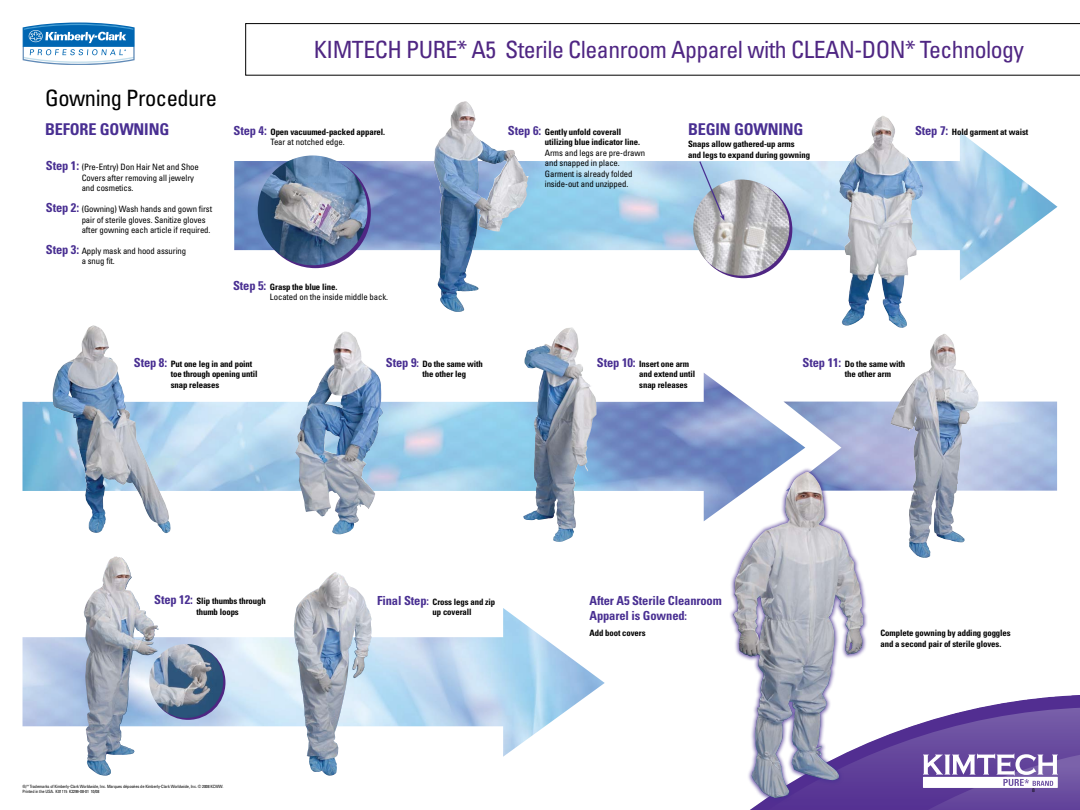
<style>
.page{position:relative;width:1080px;height:810px;background:#fff}
.page>*{position:absolute;margin:0;border:0;box-sizing:border-box;transform-origin:0 0}
.t1{font:condensed 23.75px "Univers LT Std";letter-spacing:-.02em;color:#4f2683}
.t2{font:condensed 22.5px "Univers LT Std";letter-spacing:-.02em;color:#000}
.t3{font:700 condensed 16.25px "Univers LT Std";letter-spacing:-.01em;color:#492f92}
.t4{font:700 condensed 12.5px/15px "Univers LT Std";letter-spacing:-.01em;color:#492f92}
.t5{font:700 condensed 8.75px/10.5px "Univers LT Std";letter-spacing:-.01em;color:#000}
.t6{font:condensed 8.75px/10.5px "Univers LT Std";letter-spacing:-.01em;color:#000}
.t7{font:5px "Arial";color:#000}
.t8{font:condensed 4.38px/5px "Univers LT Std";letter-spacing:-.02em;color:#000}
.s1{font-size:12.5px;color:#492f92}
.s2{font-weight:400}
.s3{font-weight:700;font-size:12.5px;color:#492f92}
.s4{font-weight:700}
.s5{font-size:11.25px;color:#492f92}
.s6{font-size:11.25px}
</style>
<div class="page">
<svg style="left:750px;top:695px;width:330px;height:115px"></svg>
<svg style="left:245px;top:23px;width:835px;height:53px"></svg>
<svg style="left:23px;top:22px;width:112px;height:43px"></svg>
<img style="left:22px;top:373px;width:783px;height:148px">
<svg style="left:766px;top:706px;width:314px;height:104px"></svg>
<img style="left:234px;top:132px;width:824px;height:149px">
<img style="left:22px;top:608px;width:583px;height:149px">
<img style="left:783px;top:402px;width:274px;height:89px">
<svg style="left:260px;top:157px;width:111px;height:111px"></svg>
<img style="left:258px;top:155px;width:110px;height:110px;border-radius:55px">
<img style="left:434px;top:101px;width:32px;height:209px">
<img style="left:839px;top:116px;width:43px;height:210px">
<svg style="left:695px;top:181px;width:97px;height:97px"></svg>
<img style="left:693px;top:180px;width:96px;height:96px;border-radius:48px">
<img style="left:53px;top:325px;width:40px;height:192px">
<img style="left:295px;top:331px;width:50px;height:186px">
<img style="left:523px;top:327px;width:48px;height:193px">
<img style="left:891px;top:335px;width:51px;height:223px">
<img style="left:84px;top:557px;width:33px;height:219px">
<img style="left:294px;top:573px;width:44px;height:203px">
<svg style="left:151px;top:645px;width:74px;height:75px"></svg>
<img style="left:149px;top:644px;width:74px;height:74px;border-radius:37px">
<div style="left:728px;top:466px;width:140px;height:337px;background:#492f92;opacity:.75"></div>
<img style="left:733px;top:472px;width:74px;height:315px">
<svg style="left:698px;top:160px;width:26px;height:61px;background:#a8b9cd"></svg>
<p class="t2" style="left:45px;top:84px;width:174px">Gowning Procedure</p>
<p class="t1" style="left:314px;top:35px;width:712px">KIMTECH PURE* A5 Sterile Cleanroom Apparel with CLEAN-DON* Technology</p>
<p class="t3" style="left:688px;top:119px;width:115px">Begin Gowning</p>
<p class="t5" style="left:688px;top:139px;width:124px">Snaps allow gathered-up arms<br>and legs to expand during gowning</p>
<p class="t3" style="left:45px;top:119px;width:124px">Before Gowning</p>
<p class="t5" style="left:915px;top:127px;width:115px"><span class="s1">Step 7:</span> Hold garment at waist</p>
<p class="t5" style="left:234px;top:126px;width:153px;text-align:center"><span class="s1">Step 4:</span> Open vacuumed-packed apparel.<br><span class="s2">Tear at notched edge.</span></p>
<p class="t6" style="left:545px;top:126px;width:102px;text-indent:-37px"><span class="s3">Step 6:</span> <span class="s4">Gently unfold coverall utilizing blue indicator line.<br></span>Arms and legs are pre-drawn and snapped in place.<br>Garment is already folded inside-out and unzipped.</p>
<p class="t6" style="left:82px;top:162px;width:119px;text-indent:-36px"><span class="s3">Step 1:</span> (Pre-Entry) Don Hair Net and Shoe<br>Covers after removing all jewelry and cosmetics.</p>
<p class="t6" style="left:82px;top:204px;width:132px;text-indent:-36px"><span class="s3">Step 2:</span> (Gowning) Wash hands and gown first pair of sterile gloves. Sanitize gloves after gowning each article if required.</p>
<p class="t6" style="left:82px;top:245px;width:106px;text-indent:-36px"><span class="s3">Step 3:</span> Apply mask and hood assuring a snug fit.</p>
<p class="t6" style="left:270px;top:281px;width:120px;text-indent:-37px"><span class="s3">Step 5:</span> <span class="s4">Grasp the blue line.<br></span>Located on the inside middle back.</p>
<p class="t5" style="left:171px;top:358px;width:88px;text-indent:-37px"><span class="s1">Step 8:</span> Put one leg in and point toe through opening until snap releases</p>
<p class="t5" style="left:423px;top:358px;width:62px;text-indent:-37px"><span class="s1">Step 9</span><span class="s5">:</span> Do the same with the other leg</p>
<p class="t5" style="left:639px;top:358px;width:58px;text-indent:-42px"><span class="s1">Step 10:</span> Insert one arm and extend until snap releases</p>
<p class="t5" style="left:845px;top:358px;width:62px;text-indent:-42px"><span class="s1">Step 11:</span> Do the same with the other arm</p>
<p class="t5" style="left:196px;top:596px;width:71px;text-indent:-42px"><span class="s1">Step 12:</span> Slip thumbs through thumb loops</p>
<p class="t5" style="left:433px;top:596px;width:64px;text-indent:-56px"><span class="s1">Final Step</span><span class="s5">:</span> Cross legs and zip up coverall</p>
<p class="t4" style="left:590px;top:593px;width:134px">After A5 Sterile Cleanroom<br>Apparel is Gowned<span class="s6">:</span></p>
<p class="t5" style="left:589px;top:627px;width:58px">Add boot covers</p>
<p class="t5" style="left:880px;top:628px;width:132px">Complete gowning by adding goggles and a second pair of sterile gloves.</p>
<p class="t8" style="left:22px;top:783px;width:203px">®/* Trademarks of Kimberly-Clark Worldwide, Inc. Marques déposées de Kimberly-Clark Worldwide, Inc. © 2008 KCWW.<br>Printed in the USA. K01115 K2299-08-01 10/08</p>
<p class="t7" style="left:1032px;top:787px;width:4px">8</p>
</div>
